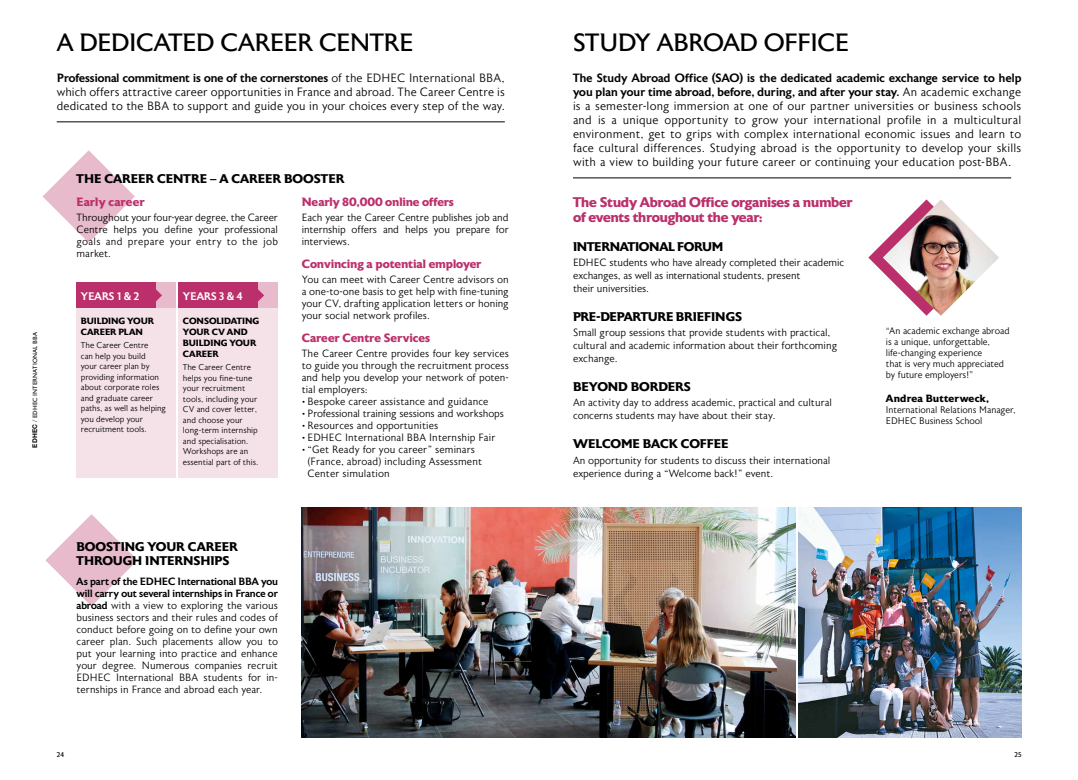
<style>
.page{position:relative;width:1078px;height:780px;background:#fff}
.page>*{position:absolute;margin:0;border:0;box-sizing:border-box;transform-origin:0 0}
.t1{font:25px "Astoria";letter-spacing:-.035em;color:#000}
.t2{font:700 14px/15px "Astoria";color:#bb2f6b}
.t3{font:700 12.6px/14px "Astoria";letter-spacing:-.005em;color:#000}
.t4{font:700 12.6px "Astoria";letter-spacing:-.025em;color:#000}
.t5{font:300 12px/14px "Astoria";color:#000;text-align:justify}
.t6{font:700 12px "Astoria";color:#bb2f6b}
.t7{font:500 11px "Astoria";color:#fff}
.t8{font:300 10.5px/12px "Astoria";letter-spacing:-.01em;color:#000;text-align:justify}
.t9{font:700 10.5px "Astoria";color:#000}
.t10{font:300 9.5px/11px "Astoria";letter-spacing:-.015em;color:#000}
.t11{font:700 9px/11px "Astoria";letter-spacing:-.005em;color:#000}
.t12{font:300 8.5px/10.5px "Astoria";letter-spacing:-.01em;color:#000}
.t13{font:7px "Astoria";color:#000}
.t14{font:6px "Astoria";letter-spacing:.015em;color:#000}
.s1{font-weight:500}
.s2{font-family:"Helvetica Neue LT Std";font-weight:700;font-size:6.5px}
.s3{font-family:"Helvetica Neue";font-weight:300;font-size:6.5px}
</style>
<div class="page">
<svg style="left:43px;top:150px;width:92px;height:92px"></svg>
<svg style="left:45px;top:514px;width:93px;height:92px"></svg>
<img style="left:302px;top:507px;width:493px;height:230px">
<div style="left:77px;top:308px;width:99px;height:169px;background:#f5e2e9"></div>
<div style="left:77px;top:282px;width:99px;height:26px;background:#e7bbcb"></div>
<div style="left:179px;top:308px;width:99px;height:169px;background:#f5e2e9"></div>
<div style="left:179px;top:282px;width:99px;height:26px;background:#e7bbcb"></div>
<div style="left:77px;top:282px;width:79px;height:26px;background:#bb2f6b"></div>
<div style="left:179px;top:282px;width:79px;height:26px;background:#bb2f6b"></div>
<svg style="left:156px;top:289px;width:6px;height:12px"></svg>
<svg style="left:258px;top:289px;width:6px;height:12px"></svg>
<hr style="left:57px;top:122px;width:447px;height:1px;background:#000">
<hr style="left:573px;top:178px;width:437px;height:1px;background:#000">
<svg style="left:868px;top:244px;width:14px;height:27px"></svg>
<img style="left:882px;top:199px;width:116px;height:117px">
<img style="left:798px;top:507px;width:222px;height:230px">
<h1 class="t1" style="left:57px;top:29px;width:311px">A DEDI CATED CAREER CENTR</h1>
<h1 class="t1" style="left:399px;top:29px;width:16px">E</h1>
<p class="t5" style="left:57px;top:72px;width:449px"><span class="s1">Professional commitment is one of the cornerstones</span> of the EDHEC International BBA, which offers attractive career opportunities in France and abroad. The Career Centre is dedicated to the BBA to support and guide you in your choices every step of the way.</p>
<p class="t14" style="left:32px;top:448px;width:117px;rotate:-90deg"><span class="s2">EDHEC</span> <span class="s3">/</span> EDHEC INTERNATIONAL BBA</p>
<p class="t3" style="left:77px;top:172px;width:269px">THE CAREER CENTRE – A CAREER BOOSTER</p>
<p class="t6" style="left:77px;top:194px;width:70px">EARLY CAREER</p>
<p class="t8" style="left:77px;top:211px;width:203px">Throughout your four-year degree, the Career Centre helps you define your professional goals and prepare your entry to the job market.</p>
<p class="t6" style="left:302px;top:194px;width:154px">NEARLY 80,000 ONLINE OFFERS</p>
<p class="t8" style="left:302px;top:211px;width:208px">Each year the Career Centre publishes job and internship offers and helps you prepare for interviews.</p>
<p class="t6" style="left:302px;top:257px;width:181px">CONVINCING A POTENTIAL EMPLOYER</p>
<p class="t8" style="left:302px;top:273px;width:208px">You can meet with Career Centre advisors on a one-to-one basis to get help with fine-tuning your CV, drafting application letters or honing your social network profiles.</p>
<p class="t6" style="left:302px;top:331px;width:130px">CAREER CENTRE SERVICES</p>
<p class="t8" style="left:302px;top:348px;width:208px">The Career Centre provides four key services to guide you through the recruitment process and help you develop your network of poten&shy;tial employers:</p>
<p class="t8" style="left:302px;top:396px;width:188px">• Bespoke career assistance and guidance</p>
<p class="t8" style="left:302px;top:408px;width:204px">• Professional training sessions and workshops</p>
<p class="t8" style="left:302px;top:420px;width:138px">• Resources and opportunities</p>
<p class="t8" style="left:302px;top:432px;width:195px">• EDHEC International BBA Internship Fair</p>
<p class="t8" style="left:307px;top:444px;width:176px;text-align:left;text-indent:-6px">• “Get Ready for you career" seminars (France, abroad) including Assessment<br>Center simulation</p>
<p class="t7" style="left:81px;top:290px;width:16px">year</p>
<p class="t7" style="left:109px;top:290px;width:32px">s 1 &amp; 2</p>
<p class="t7" style="left:183px;top:290px;width:16px">year</p>
<p class="t7" style="left:211px;top:290px;width:33px">s 3 &amp; 4</p>
<p class="t11" style="left:81px;top:315px;width:75px">BUILDING YOUR<br>CAREER PLAN</p>
<p class="t12" style="left:81px;top:340px;width:87px">The Career Centre<br>can help you build<br>your career plan by providing information about corporate roles and graduate career paths, as well as helping you develop your recruitment tools.</p>
<p class="t11" style="left:183px;top:315px;width:78px">CONSOLIDATING<br>YOUR CV AND<br>BUILDING YOUR<br>CAREER</p>
<p class="t12" style="left:183px;top:362px;width:77px">The Career Centre helps you fine-tune your recruitment tools, including your<br>CV and cover letter, and choose your long-term internship and specialisation.<br>Workshops are an essential part of this.</p>
<p class="t3" style="left:77px;top:539px;width:163px">BOOSTING YOUR CAREER<br>THROUGH INTERNSHIPS</p>
<p class="t8" style="left:77px;top:575px;width:203px"><span class="s1">As part of the EDHEC International BBA you will carry out several internships in France or abroad</span> with a view to exploring the various business sectors and their rules and codes of conduct before going on to define your own career plan. Such placements allow you to put your learning into practice and enhance your degree. Numerous companies recruit EDHEC International BBA students for in&shy;ternships in France and abroad each year.</p>
<p class="t13" style="left:57px;top:751px;width:9px">24</p>
<h1 class="t1" style="left:573px;top:29px;width:207px">STUDY ABROAD OFF</h1>
<h1 class="t1" style="left:810px;top:29px;width:24px">ICE</h1>
<p class="t5" style="left:573px;top:72px;width:449px"><span class="s1">The Study Abroad Office (SAO) is the dedicated academic exchange service to help you plan your time abroad, before, during, and after your stay.</span> An academic exchange is a semester-long immersion at one of our partner universities or business schools and is a unique opportunity to grow your international profile in a multicultural environment, get to grips with complex international economic issues and learn to face cultural differences. Studying abroad is the opportunity to develop your skills with a view to building your future career or continuing your education post-BBA.</p>
<h2 class="t2" style="left:573px;top:195px;width:281px">THE STUDY ABROAD OFFICE ORGANISES A NUMBER<br>OF EVENTS THROUGHOUT THE YEAR:</h2>
<p class="t4" style="left:573px;top:239px;width:152px">INTERNATIONAL FORUM</p>
<p class="t8" style="left:573px;top:257px;width:273px;line-height:13px;text-align:left">EDHEC students who have already completed their academic exchanges, as well as international students, present<br>their universities.</p>
<p class="t3" style="left:573px;top:309px;width:170px">PRE-DEPARTURE BRIEFINGS</p>
<p class="t8" style="left:573px;top:327px;width:266px;line-height:13px;text-align:left">Small group sessions that provide students with practical, cultural and academic information about their forthcoming exchange.</p>
<p class="t3" style="left:573px;top:379px;width:119px">BEYOND BORDERS</p>
<p class="t8" style="left:573px;top:397px;width:260px;line-height:13px">An activity day to address academic, practical and cultural concerns students may have about their stay.</p>
<p class="t3" style="left:573px;top:436px;width:157px">WELCOME BACK COFFEE</p>
<p class="t8" style="left:573px;top:454px;width:259px;line-height:13px">An opportunity for students to discuss their international experience during a “Welcome back!" event.</p>
<p class="t10" style="left:885px;top:326px;width:125px">“An academic exchange abroad is a unique, unforgettable, life-changing experience<br>that is very much appreciated by future employers!”</p>
<p class="t9" style="left:885px;top:392px;width:104px">ANDREA BUTTERWECK,</p>
<p class="t10" style="left:885px;top:404px;width:131px">International Relations Manager,<br>EDHEC Business School</p>
<p class="t13" style="left:1014px;top:751px;width:9px">25</p>
</div>
